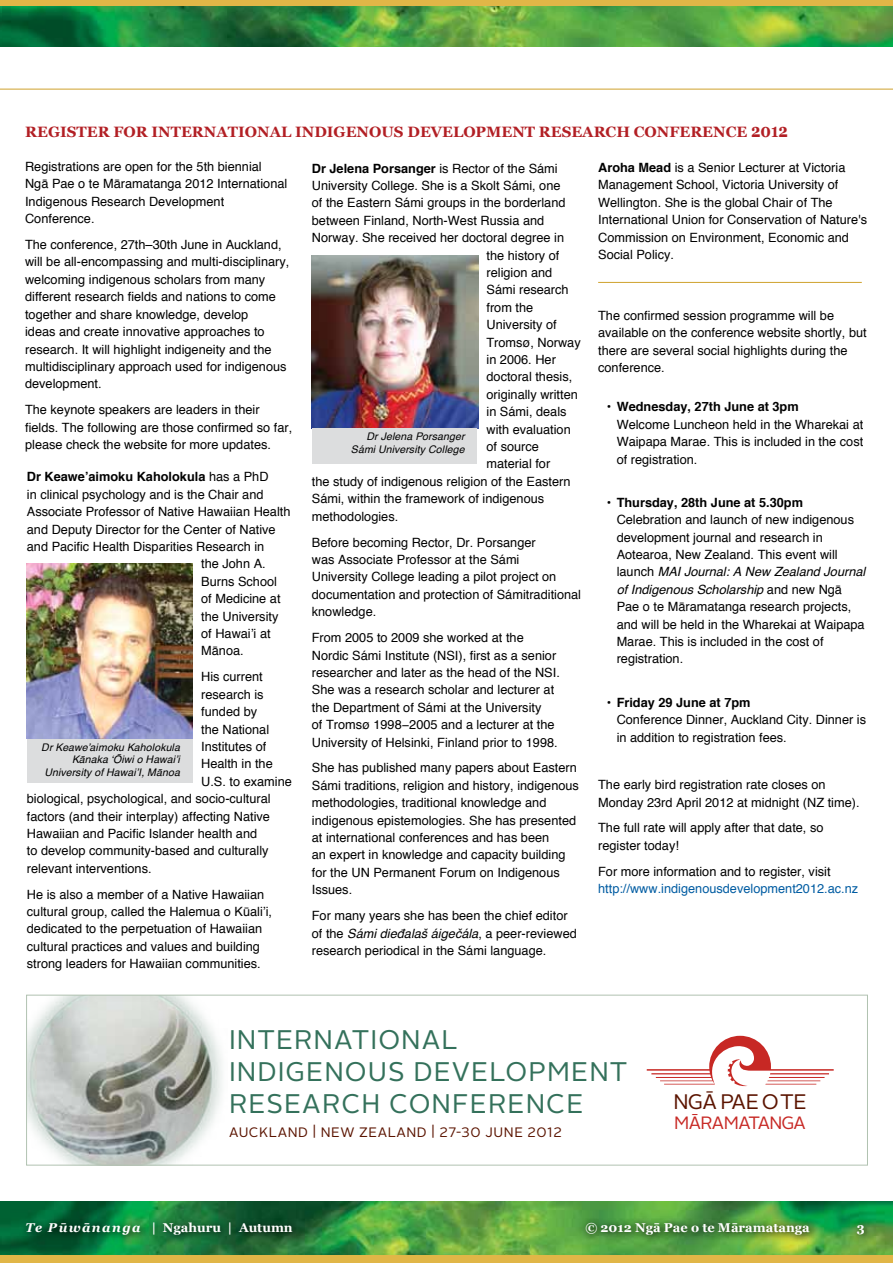
<style>
.page{position:relative;width:893px;height:1263px;background:#fff}
.page>*{position:absolute;margin:0;border:0;box-sizing:border-box;transform-origin:0 0}
.t1{font:26.85px/32.2px "Alright Sans";letter-spacing:.04em;color:#34715b}
.t2{font:21px "Alright Sans";letter-spacing:-.04em;color:#5b1400}
.t3{font:700 18.75px "Georgia";color:#b21f24;scale:.8 1}
.t4{font:17.85px "Alright Sans";letter-spacing:-.04em;color:#c72824}
.t5{font:700 15px "Georgia";color:#b21f24}
.t6{font:13.65px "Alright Sans";letter-spacing:.04em;color:#5b1400}
.t7{font:12.75px/17.4px "Helvetica";color:#000}
.t8{font:700 12.75px "Helvetica";color:#000}
.t9{font:700 12.75px "Georgia";color:#fff}
.t10{font:12.75px "Helvetica";color:#005ca2}
.t11{font:italic 10.5px/12.6px "Helvetica";letter-spacing:.015em;color:#000;text-align:right}
.s1{font-weight:400}
.s2{font-weight:700}
.s3{font-style:italic}
</style>
<div class="page">
<img style="left:0;top:6px;width:893px;height:41px">
<div style="left:0;top:0;width:893px;height:6px;background:#e1b647"></div>
<img style="left:0;top:1201px;width:2px;height:54px">
<img style="left:2px;top:1201px;width:891px;height:54px">
<div style="left:0;top:1255px;width:893px;height:8px;background:#e1b647"></div>
<svg style="left:21px;top:1216px;width:128px;height:28px;background:#076833"></svg>
<svg style="left:147px;top:1216px;width:155px;height:27px;background:#165e30"></svg>
<svg style="left:579px;top:1216px;width:240px;height:28px;background:#52943c"></svg>
<hr style="left:0;top:89px;width:893px;height:1px;background:#cfa22d">
<svg style="left:851px;top:1219px;width:23px;height:24px"></svg>
<hr style="left:598px;top:282px;width:264px;height:1px;background:#cfa22d">
<img style="left:28px;top:997px;width:194px;height:166px">
<svg style="left:647px;top:1036px;width:187px;height:50px"></svg>
<div style="left:26px;top:995px;width:842px;height:170px;border:1px solid #b1c2b1"></div>
<div style="left:27px;top:738px;width:166px;height:45px;background:#dcddde"></div>
<img style="left:27px;top:563px;width:165px;height:175px">
<img style="left:312px;top:255px;width:166px;height:174px">
<div style="left:312px;top:428px;width:165px;height:35px;background:#dcddde"></div>
<p class="t5" style="left:25px;top:122px;width:64px">REGISTER</p>
<p class="t5" style="left:113px;top:122px;width:50px">FOR INTERN</p>
<p class="t5" style="left:216px;top:122px;width:272px">ATIONAL INDIGENOUS DEVELOPMENT</p>
<p class="t5" style="left:539px;top:122px;width:68px">RESEARCH</p>
<p class="t5" style="left:634px;top:122px;width:36px">CONFERENCE</p>
<h3 class="t3" style="left:751px;top:118px;width:47px">2012</h3>
<p class="t7" style="left:25px;top:158px;width:264px">Registrations are open for the 5th biennial Ngā Pae o te Māramatanga 2012 International Indigenous Research Development Conference.</p>
<p class="t7" style="left:25px;top:236px;width:266px">The conference, 27th–30th June in Auckland, will be all-encompassing and multi-disciplinary, welcoming indigenous scholars from many different research fields and nations to come together and share knowledge, develop<br>ideas and create innovative approaches to research. It will highlight indigeneity and the multidisciplinary approach used for indigenous development.</p>
<p class="t7" style="left:25px;top:401px;width:269px">The keynote speakers are leaders in their fields. The following are those confirmed so far, please check the website for more updates.</p>
<p class="t8" style="left:27px;top:466px;width:243px">Dr Keawe’aimoku Kaholokula <span class="s1">has a PhD</span></p>
<p class="t7" style="left:27px;top:486px;width:238px">in clinical psychology and is the Chair and</p>
<p class="t7" style="left:27px;top:503px;width:265px">Associate Professor of Native Hawaiian Health</p>
<p class="t7" style="left:27px;top:521px;width:250px">and Deputy Director for the Center of Native</p>
<p class="t7" style="left:27px;top:538px;width:239px">and Pacific Health Disparities Research in</p>
<p class="t7" style="left:201px;top:556px;width:66px">the John A.</p>
<p class="t7" style="left:201px;top:573px;width:77px">Burns School</p>
<p class="t7" style="left:201px;top:590px;width:81px">of Medicine at</p>
<p class="t7" style="left:201px;top:608px;width:79px">the University</p>
<p class="t7" style="left:201px;top:625px;width:71px">of Hawai’i at</p>
<p class="t7" style="left:201px;top:643px;width:44px">Mānoa.</p>
<p class="t7" style="left:201px;top:668px;width:63px">His current</p>
<p class="t7" style="left:201px;top:686px;width:64px">research is</p>
<p class="t7" style="left:201px;top:703px;width:57px">funded by</p>
<p class="t7" style="left:201px;top:721px;width:70px">the National</p>
<p class="t7" style="left:201px;top:738px;width:67px">Institutes of</p>
<p class="t7" style="left:201px;top:755px;width:73px">Health in the</p>
<p class="t7" style="left:201px;top:773px;width:92px">U.S. to examine</p>
<p class="t7" style="left:27px;top:790px;width:245px">biological, psychological, and socio-cultural</p>
<p class="t7" style="left:27px;top:808px;width:245px">factors (and their interplay) affecting Native</p>
<p class="t7" style="left:27px;top:825px;width:232px">Hawaiian and Pacific Islander health and</p>
<p class="t7" style="left:27px;top:842px;width:243px">to develop community-based and culturally</p>
<p class="t7" style="left:27px;top:860px;width:126px">relevant interventions.</p>
<p class="t7" style="left:27px;top:886px;width:247px">He is also a member of a Native Hawaiian cultural group, called the Halemua o Kūali’i, dedicated to the perpetuation of Hawaiian cultural practices and values and building strong leaders for Hawaiian communities.</p>
<p class="t7" style="left:598px;top:159px;width:270px"><span class="s2">Aroha Mead</span> is a Senior Lecturer at Victoria Management School, Victoria University of Wellington. She is the global Chair of The International Union for Conservation of Nature's Commission on Environment, Economic and Social Policy.</p>
<p class="t8" style="left:312px;top:158px;width:247px">Dr Jelena Porsanger <span class="s1">is Rector of the Sámi</span></p>
<p class="t7" style="left:312px;top:177px;width:250px">University College. She is a Skolt Sámi, one</p>
<p class="t7" style="left:312px;top:195px;width:255px">of the Eastern Sámi groups in the borderland</p>
<p class="t7" style="left:312px;top:212px;width:234px">between Finland, North-West Russia and</p>
<p class="t7" style="left:312px;top:229px;width:254px">Norway. She received her doctoral degree in</p>
<p class="t7" style="left:486px;top:247px;width:74px">the history of</p>
<p class="t7" style="left:486px;top:264px;width:67px">religion and</p>
<p class="t7" style="left:486px;top:282px;width:84px">Sámi research</p>
<p class="t7" style="left:486px;top:299px;width:48px">from the</p>
<p class="t7" style="left:486px;top:316px;width:72px">University of</p>
<p class="t7" style="left:486px;top:334px;width:96px">Tromsø, Norway</p>
<p class="t7" style="left:486px;top:351px;width:71px">in 2006. Her</p>
<p class="t7" style="left:486px;top:369px;width:87px">doctoral thesis,</p>
<p class="t7" style="left:486px;top:386px;width:93px">originally written</p>
<p class="t7" style="left:486px;top:403px;width:82px">in Sámi, deals</p>
<p class="t7" style="left:486px;top:421px;width:86px">with evaluation</p>
<p class="t7" style="left:486px;top:438px;width:54px">of source</p>
<p class="t7" style="left:486px;top:456px;width:65px">material for</p>
<p class="t7" style="left:312px;top:473px;width:260px">the study of indigenous religion of the Eastern</p>
<p class="t7" style="left:312px;top:490px;width:234px">Sámi, within the framework of indigenous</p>
<p class="t7" style="left:312px;top:508px;width:88px">methodologies.</p>
<p class="t7" style="left:312px;top:534px;width:271px">Before becoming Rector, Dr. Porsanger<br>was Associate Professor at the Sámi<br>University College leading a pilot project on documentation and protection of Sámitraditional knowledge.</p>
<p class="t7" style="left:312px;top:629px;width:250px">From 2005 to 2009 she worked at the Nordic Sámi Institute (NSI), first as a senior researcher and later as the head of the NSI.<br>She was a research scholar and lecturer at the Department of Sámi at the University<br>of Tromsø 1998−2005 and a lecturer at the University of Helsinki, Finland prior to 1998.</p>
<p class="t7" style="left:312px;top:760px;width:269px">She has published many papers about Eastern Sámi traditions, religion and history, indigenous methodologies, traditional knowledge and indigenous epistemologies. She has presented at international conferences and has been<br>an expert in knowledge and capacity building for the UN Permanent Forum on Indigenous Issues.</p>
<p class="t7" style="left:312px;top:907px;width:267px">For many years she has been the chief editor of the <span class="s3">Sámi dieđalaš áigečála</span>, a peer-reviewed research periodical in the Sámi language.</p>
<p class="t7" style="left:598px;top:307px;width:270px">The confirmed session programme will be available on the conference website shortly, but there are several social highlights during the conference.</p>
<p class="t8" style="left:607px;top:396px;width:194px">• Wednesday, 27th June at 3pm</p>
<p class="t7" style="left:617px;top:416px;width:248px;text-align:justify">Welcome Luncheon held in the Wharekai at Waipapa Marae. This is included in the cost of registration.</p>
<p class="t8" style="left:607px;top:492px;width:198px">• Thursday, 28th June at 5.30pm</p>
<p class="t7" style="left:617px;top:511px;width:250px">Celebration and launch of new indigenous development journal and research in Aotearoa, New Zealand. This event will launch <span class="s3">MAI Journal: A New Zealand Journal of Indigenous Scholarship</span> and new Ngā Pae o te Māramatanga research projects, and will be held in the Wharekai at Waipapa Marae. This is included in the cost of registration.</p>
<p class="t8" style="left:607px;top:692px;width:145px">• Friday 29 June at 7pm</p>
<p class="t7" style="left:617px;top:711px;width:251px">Conference Dinner, Auckland City. Dinner is in addition to registration fees.</p>
<p class="t7" style="left:598px;top:776px;width:263px">The early bird registration rate closes on<br>Monday 23rd April 2012 at midnight (NZ time).</p>
<p class="t7" style="left:598px;top:820px;width:227px">The full rate will apply after that date, so register today!</p>
<p class="t7" style="left:598px;top:863px;width:234px">For more information and to register, visit</p>
<p class="t10" style="left:598px;top:879px;width:262px">http://www.indigenousdevelopment2012.ac.nz</p>
<p class="t11" style="left:351px;top:431px;width:115px">Dr Jelena Porsanger<br>Sámi University College</p>
<p class="t11" style="left:41px;top:741px;width:140px">Dr Keawe’aimoku Kaholokula<br>Kānaka ‘Ōiwi o Hawai’i<br>University of Hawai’I, Mānoa</p>
<h1 class="t1" style="left:229px;top:1024px;width:400px">INTERNATIONAL<br>INDIGENOUS DEVELOPMENT<br>RESEARCH CONFERENCE</h1>
<p class="t6" style="left:229px;top:1122px;width:334px">AUCKLAND | NEW ZEALAND | 27-30 JUNE 2012</p>
<h2 class="t2" style="left:674px;top:1088px;width:135px">NGĀ PAE O TE</h2>
<h3 class="t4" style="left:674px;top:1110px;width:133px">MĀRAMATANGA</h3>
<p class="t9" style="left:26px;top:1219px;width:269px"><span class="s3">Te Pūwānanga</span> | NGAHURU | AUTUMN</p>
<p class="t9" style="left:585px;top:1219px;width:226px">© 2012 NGĀ PAE O TE MĀRAMATANGA</p>
<p class="t9" style="left:857px;top:1219px;width:9px">3</p>
</div>
